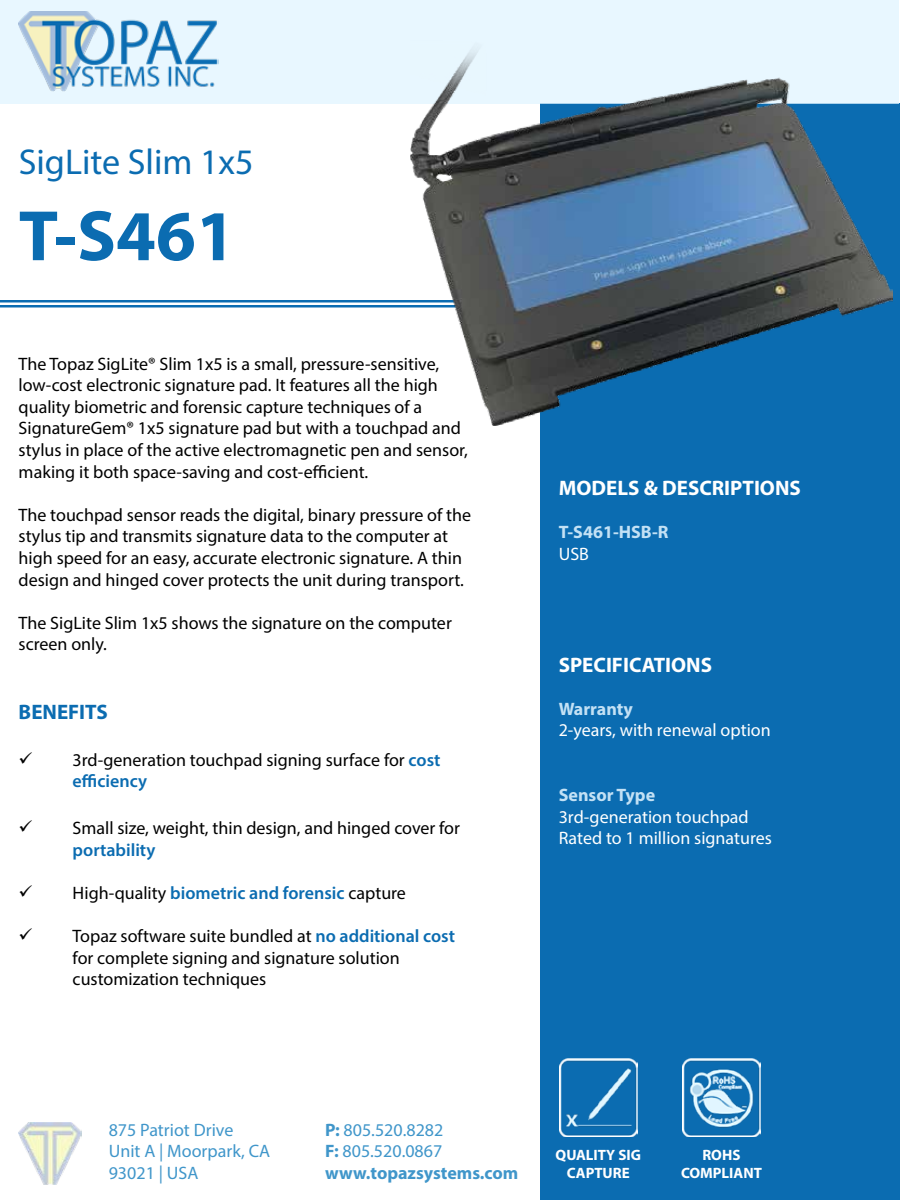
<style>
.page{position:relative;width:900px;height:1200px;background:#fff}
.page>*{position:absolute;margin:0;border:0;box-sizing:border-box;transform-origin:0 0}
.t1{font:700 72px "Myriad Pro";color:#0b6cb1}
.t2{font:36px "Myriad Pro";color:#0b6cb1}
.t3{font:700 21px "Myriad Pro";color:#fff}
.t4{font:700 21px "Myriad Pro";color:#0b6cb1}
.t5{font:18px/21.6px "Myriad Pro";color:#000}
.t6{font:18px/21.6px "Myriad Pro";color:#fff}
.t7{font:700 18px/21.6px "Myriad Pro";color:#4096ca}
.t8{font:18px/21.6px "Myriad Pro";color:#4096ca}
.t9{font:600 18px "Myriad Pro";color:#0b6cb1}
.t10{font:700 18px "Myriad Pro";color:#c3e1f5}
.t11{font:700 15px/18px "Myriad Pro";color:#fff;text-align:center}
.s1{font-weight:600;color:#0b6cb1}
.s2{color:#000}
.s3{font-weight:400;color:#000}
.s4{font-weight:400}
</style>
<div class="page">
<div style="left:541px;top:104px;width:359px;height:1096px;background:#0b6cb1"></div>
<div style="left:0;top:0;width:899px;height:104px;background:#e8f7ff"></div>
<img style="left:19px;top:11px;width:199px;height:81px">
<hr style="left:0;top:300px;width:572px;height:2px;background:#0b6cb1">
<hr style="left:0;top:305px;width:572px;height:2px;background:#0b6cb1">
<img style="left:19px;top:1123px;width:62px;height:62px">
<img style="left:411px;top:49px;width:482px;height:376px">
<img style="left:683px;top:1058px;width:77px;height:78px">
<img style="left:559px;top:1058px;width:78px;height:78px">
<h2 class="t2" style="left:19px;top:140px;width:237px">SigLite Slim 1x5</h2>
<h1 class="t1" style="left:19px;top:189px;width:219px">T-S461</h1>
<p class="t5" style="left:19px;top:352px;width:451px">The Topaz SigLite® Slim 1x5 is a small, pressure-sensitive, low-cost electronic signature pad. It features all the high quality biometric and forensic capture techniques of a SignatureGem® 1x5 signature pad but with a touchpad and stylus in place of the active electromagnetic pen and sensor, making it both space-saving and cost-efficient.</p>
<p class="t5" style="left:19px;top:504px;width:454px">The touchpad sensor reads the digital, binary pressure of the stylus tip and transmits signature data to the computer at high speed for an easy, accurate electronic signature. A thin design and hinged cover protects the unit during transport.</p>
<p class="t5" style="left:19px;top:612px;width:435px">The SigLite Slim 1x5 shows the signature on the computer screen only.</p>
<p class="t4" style="left:19px;top:698px;width:91px">BENEFITS</p>
<p class="t5" style="left:73px;top:748px;width:369px;text-indent:-54px">✓ 3rd-generation touchpad signing surface for <span class="s1">cost efficiency</span></p>
<p class="t5" style="left:73px;top:817px;width:389px;text-indent:-54px">✓ Small size, weight, thin design, and hinged cover for <span class="s1">portability</span></p>
<p class="t9" style="left:19px;top:881px;width:389px"><span class="s2">✓</span> <span class="s3">High-quality</span> biometric and forensic <span class="s3">capture</span></p>
<p class="t5" style="left:73px;top:925px;width:384px;text-indent:-54px">✓ Topaz software suite bundled at <span class="s1">no additional cost </span>for complete signing and signature solution customization techniques</p>
<p class="t3" style="left:559px;top:474px;width:244px">MODELS &amp; DESCRIPTIONS</p>
<p class="t10" style="left:559px;top:521px;width:111px">T-S461-HSB-R</p>
<p class="t6" style="left:559px;top:543px;width:32px">USB</p>
<p class="t3" style="left:559px;top:651px;width:155px">SPECIFICATIONS</p>
<p class="t10" style="left:559px;top:697px;width:76px">Warranty</p>
<p class="t6" style="left:559px;top:719px;width:214px">2-years, with renewal option</p>
<p class="t10" style="left:559px;top:783px;width:98px">Sensor Type</p>
<p class="t6" style="left:559px;top:806px;width:215px">3rd-generation touchpad<br>Rated to 1 million signatures</p>
<p class="t8" style="left:109px;top:1118px;width:163px">875 Patriot Drive<br>Unit A | Moorpark, CA<br>93021 | USA</p>
<p class="t7" style="left:325px;top:1118px;width:195px">P: <span class="s4">805.520.8282<br></span>F: <span class="s4">805.520.0867 </span>www.topazsystems.com</p>
<p class="t11" style="left:556px;top:1145px;width:87px">QUALITY SIG<br>CAPTURE</p>
<p class="t11" style="left:681px;top:1145px;width:82px">ROHS<br>COMPLIANT</p>
</div>
